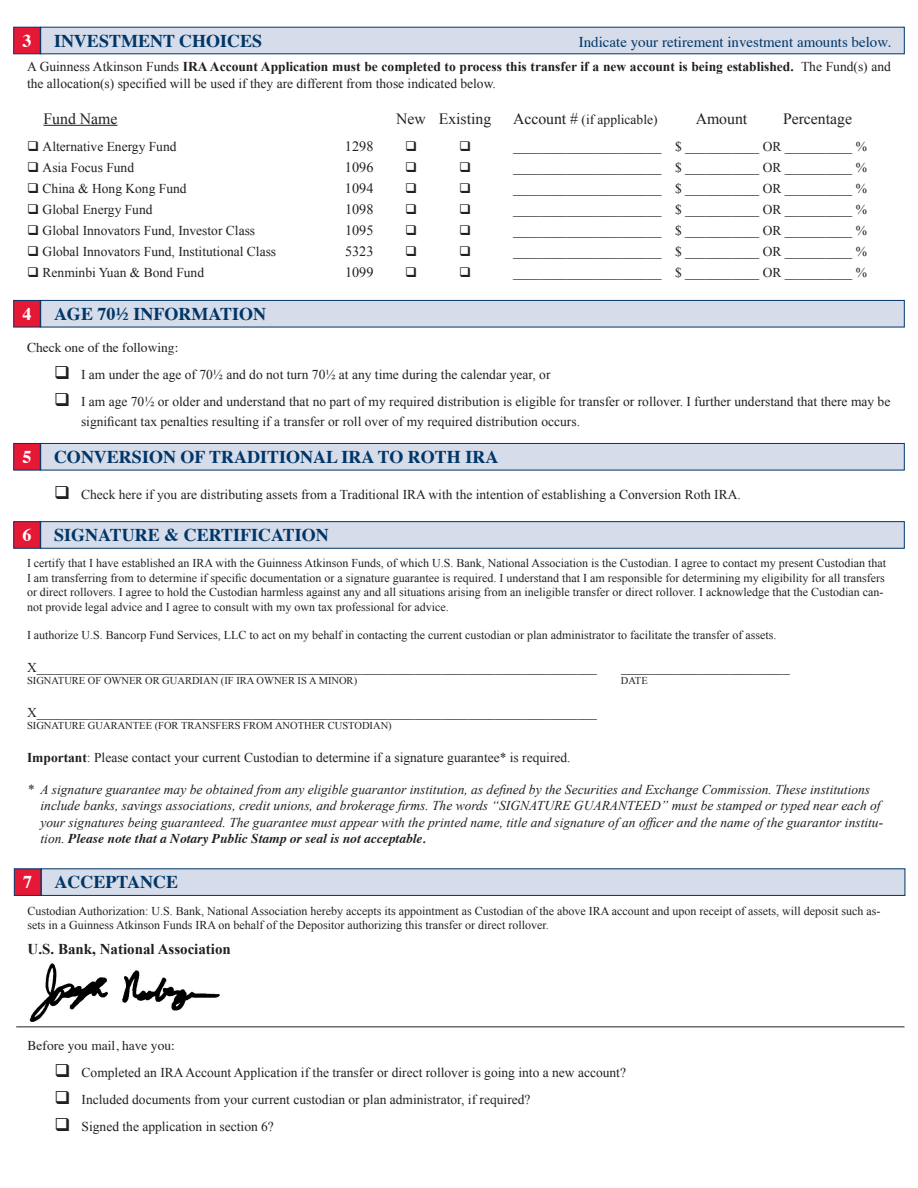
<style>
.page{position:relative;width:918px;height:1188px;background:#fff}
.page>*{position:absolute;margin:0;border:0;box-sizing:border-box;transform-origin:0 0}
.t1{font:700 18px "Times";color:#003667}
.t2{font:700 18px "Times";color:#fff}
.t3{font:15.75px "Times New Roman";color:#231f20}
.t4{font:15px "Times";color:#003667}
.t5{font:700 15px "Times New Roman";color:#231f20}
.t6{font:14.25px "Times New Roman";color:#231f20}
.t7{font:13.5px/16.2px "Times New Roman";color:#231f20}
.t8{font:italic 13.5px/16.2px "Times New Roman";color:#231f20}
.t9{font:13.5px "Times";color:#231f20}
.t10{font:12px/14.4px "Times New Roman";color:#231f20}
.t11{font:10.5px "Times New Roman";color:#231f20}
.s1{font-weight:700}
.s2{font-size:15.75px}
.s3{font-family:"Times";font-weight:700}
</style>
<div class="page">
<hr style="left:44px;top:125px;width:73px;height:1px;background:#231f20">
<div style="left:40px;top:27px;width:864px;height:27px;background:#d6dce9"></div>
<div style="left:14px;top:27px;width:26px;height:27px;background:#e51836"></div>
<div style="left:40px;top:300px;width:864px;height:27px;background:#d6dce9;border:1px solid #003667"></div>
<div style="left:14px;top:300px;width:26px;height:27px;background:#e51836"></div>
<div style="left:40px;top:443px;width:864px;height:27px;background:#d6dce9;border:1px solid #003667"></div>
<div style="left:14px;top:443px;width:26px;height:27px;background:#e51836"></div>
<img style="left:29px;top:963px;width:191px;height:58px">
<div style="left:40px;top:521px;width:864px;height:27px;background:#d6dce9;border:1px solid #003667"></div>
<div style="left:14px;top:521px;width:26px;height:27px;background:#e51836"></div>
<div style="left:41px;top:869px;width:864px;height:27px;background:#d6dce9;border:1px solid #003667"></div>
<div style="left:14px;top:869px;width:27px;height:27px;background:#e51836;border:1px solid #003667"></div>
<hr style="left:16px;top:1026px;width:889px;height:1px;background:#231f20">
<p class="t2" style="left:22px;top:23px;width:10px">3</p>
<p class="t1" style="left:54px;top:23px;width:210px">INVESTMENT CHOICES</p>
<p class="t4" style="left:579px;top:28px;width:314px">Indicate your retirement investment amounts below.</p>
<p class="t7" style="left:27px;top:59px;width:866px">A Guinness Atkinson Funds <span class="s1">IRA Account Application must be completed to process this transfer if a new account is being established.</span> The Fund(s) and the allocation(s) specified will be used if they are different from those indicated below.</p>
<p class="t3" style="left:44px;top:108px;width:75px">Fund Name</p>
<p class="t3" style="left:396px;top:108px;width:97px">New Existing</p>
<p class="t7" style="left:513px;top:111px;width:146px"><span class="s2">Account #</span> (if applicable)</p>
<p class="t3" style="left:696px;top:108px;width:53px">Amount</p>
<p class="t3" style="left:783px;top:108px;width:71px">Percentage</p>
<p class="t7" style="left:27px;top:139px;width:151px">❑ Alternative Energy Fund</p>
<p class="t6" style="left:345px;top:137px;width:30px">1298</p>
<p class="t7" style="left:513px;top:139px;width:355px">______________________ $ ___________ OR __________ %</p>
<p class="t7" style="left:27px;top:160px;width:109px">❑ Asia Focus Fund</p>
<p class="t6" style="left:345px;top:158px;width:30px">1096</p>
<p class="t7" style="left:513px;top:160px;width:355px">______________________ $ ___________ OR __________ %</p>
<p class="t7" style="left:27px;top:181px;width:161px">❑ China &amp; Hong Kong Fund</p>
<p class="t6" style="left:345px;top:179px;width:30px">1094</p>
<p class="t7" style="left:513px;top:181px;width:355px">______________________ $ ___________ OR __________ %</p>
<p class="t7" style="left:27px;top:202px;width:127px">❑ Global Energy Fund</p>
<p class="t6" style="left:345px;top:200px;width:30px">1098</p>
<p class="t7" style="left:513px;top:202px;width:355px">______________________ $ ___________ OR __________ %</p>
<p class="t7" style="left:27px;top:223px;width:230px">❑ Global Innovators Fund, Investor Class</p>
<p class="t6" style="left:345px;top:221px;width:30px">1095</p>
<p class="t7" style="left:513px;top:223px;width:355px">______________________ $ ___________ OR __________ %</p>
<p class="t7" style="left:27px;top:244px;width:251px">❑ Global Innovators Fund, Institutional Class</p>
<p class="t6" style="left:345px;top:242px;width:30px">5323</p>
<p class="t7" style="left:513px;top:244px;width:355px">______________________ $ ___________ OR __________ %</p>
<p class="t7" style="left:27px;top:265px;width:179px">❑ Renminbi Yuan &amp; Bond Fund</p>
<p class="t6" style="left:345px;top:263px;width:30px">1099</p>
<p class="t7" style="left:513px;top:265px;width:355px">______________________ $ ___________ OR __________ %</p>
<p class="t2" style="left:22px;top:297px;width:10px">4</p>
<p class="t1" style="left:54px;top:297px;width:214px">AGE 70½ INFORMATION</p>
<p class="t9" style="left:27px;top:335px;width:153px">Check one of the following:</p>
<p class="t7" style="left:54px;top:366px;width:498px">❑ I am under the age of 70½ and do not turn 70½ at any time during the calendar year, or</p>
<p class="t7" style="left:81px;top:392px;width:811px;line-height:19.5px;text-indent:-27px">❑ I am age 70½ or older and understand that no part of my required distribution is eligible for transfer or rollover. I further understand that there may be significant tax penalties resulting if a transfer or roll over of my required distribution occurs.</p>
<p class="t2" style="left:22px;top:440px;width:10px">5</p>
<p class="t1" style="left:54px;top:440px;width:446px">CONVERSION OF TRADITIONAL IRA TO ROTH IRA</p>
<p class="t7" style="left:54px;top:487px;width:688px">❑ Check here if you are distributing assets from a Traditional IRA with the intention of establishing a Conversion Roth IRA.</p>
<p class="t2" style="left:22px;top:518px;width:10px">6</p>
<p class="t1" style="left:54px;top:518px;width:276px">SIGNATURE &amp; CERTIFICATION</p>
<p class="t10" style="left:27px;top:556px;width:861px">I certify that I have established an IRA with the Guinness Atkinson Funds, of which U.S. Bank, National Association is the Custodian. I agree to contact my present Custodian that I am transferring from to determine if specific documentation or a signature guarantee is required. I understand that I am responsible for determining my eligibility for all transfers or direct rollovers. I agree to hold the Custodian harmless against any and all situations arising from an ineligible transfer or direct rollover. I acknowledge that the Custodian can&shy;not provide legal advice and I agree to consult with my own tax professional for advice.</p>
<p class="t10" style="left:27px;top:628px;width:751px">I authorize U.S. Bancorp Fund Services, LLC to act on my behalf in contacting the current custodian or plan administrator to facilitate the transfer of assets.</p>
<p class="t7" style="left:27px;top:659px;width:571px">X___________________________________________________________________________________</p>
<p class="t7" style="left:621px;top:659px;width:170px">_________________________</p>
<p class="t11" style="left:27px;top:674px;width:332px">SIGNATURE OF OWNER OR GUARDIAN (IF IRA OWNER IS A MINOR)</p>
<p class="t11" style="left:621px;top:674px;width:28px">DATE</p>
<p class="t7" style="left:27px;top:704px;width:571px">X___________________________________________________________________________________</p>
<p class="t11" style="left:27px;top:719px;width:366px">SIGNATURE GUARANTEE (FOR TRANSFERS FROM ANOTHER CUSTODIAN)</p>
<p class="t7" style="left:27px;top:749px;width:545px"><span class="s1">Important</span>: Please contact your current Custodian to determine if a signature guarantee* is required.</p>
<p class="t8" style="left:40px;top:781px;width:844px;text-indent:-14px">* A signature guarantee may be obtained from any eligible guarantor institution, as defined by the Securities and Exchange Commission. These institutions include banks, savings associations, credit unions, and brokerage firms. The words “SIGNATURE GUARANTEED” must be stamped or typed near each of your signatures being guaranteed. The guarantee must appear with the printed name, title and signature of an officer and the name of the guarantor institu&shy;tion. <span class="s3">Please note that a Notary Public Stamp or seal is not acceptable.</span></p>
<p class="t2" style="left:23px;top:865px;width:10px">7</p>
<p class="t1" style="left:55px;top:865px;width:125px">ACCEPTANCE</p>
<p class="t10" style="left:28px;top:903px;width:854px">Custodian Authorization: U.S. Bank, National Association hereby accepts its appointment as Custodian of the above IRA account and upon receipt of assets, will deposit such as&shy;sets in a Guinness Atkinson Funds IRA on behalf of the Depositor authorizing this transfer or direct rollover.</p>
<p class="t5" style="left:28px;top:939px;width:205px">U.S. Bank, National Association</p>
<p class="t9" style="left:28px;top:1033px;width:149px">Before you mail, have you:</p>
<p class="t7" style="left:55px;top:1065px;width:573px">❑ Completed an IRA Account Application if the transfer or direct rollover is going into a new account?</p>
<p class="t7" style="left:55px;top:1092px;width:477px">❑ Included documents from your current custodian or plan administrator, if required?</p>
<p class="t7" style="left:55px;top:1119px;width:221px">❑ Signed the application in section 6?</p>
</div>
